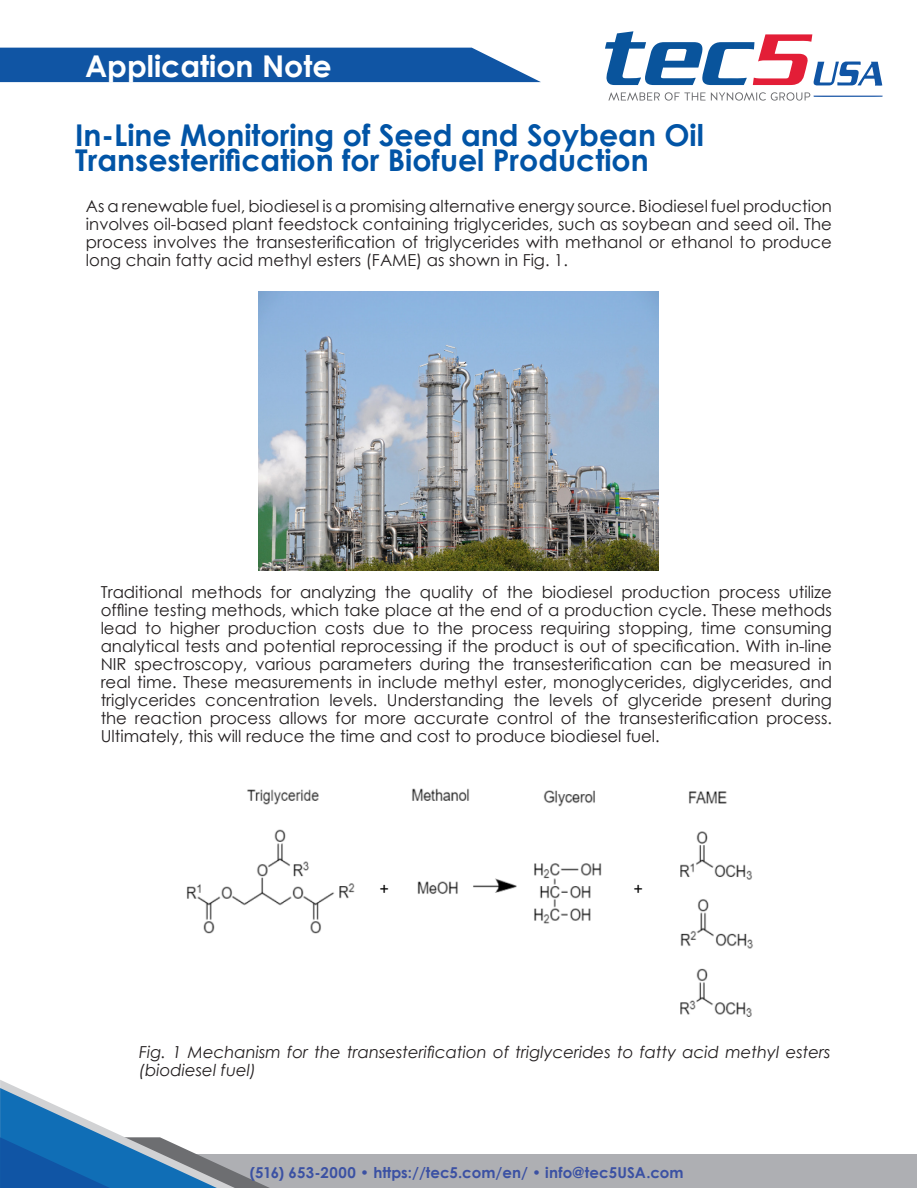
<style>
.page{position:relative;width:918px;height:1188px;background:#fff}
.page>*{position:absolute;margin:0;border:0;box-sizing:border-box;transform-origin:0 0}
.t1{font:700 30px "Century Gothic";color:#0154a6}
.t2{font:700 30px "Century Gothic";color:#fff}
.t3{font:18px "Calibri";color:#000}
.t4{font:16.5px/18px "Century Gothic";color:#231f20;text-align:justify}
.t5{font:italic 16.5px "Century Gothic";color:#231f20}
.t6{font:15px "Calibri";color:#000}
.t7{font:700 15px "Century Gothic";color:#3b51a3}
</style>
<div class="page">
<img style="left:186px;top:788px;width:567px;height:229px">
<img style="left:258px;top:292px;width:401px;height:278px">
<div style="left:0;top:1154px;width:917px;height:34px;background:#aeafb3"></div>
<svg style="left:0;top:1080px;width:270px;height:108px"></svg>
<div style="left:0;top:48px;width:541px;height:34px;background:#1055a4"></div>
<svg style="left:605px;top:31px;width:277px;height:55px"></svg>
<svg style="left:608px;top:92px;width:275px;height:9px"></svg>
<p class="t2" style="left:85px;top:43px;width:248px">Application Note</p>
<p class="t1" style="left:75px;top:112px;width:630px">In-Line Monitoring of Seed and Soybean Oil</p>
<p class="t1" style="left:75px;top:138px;width:575px">Transesterification for Biofuel Production</p>
<p class="t4" style="left:86px;top:197px;width:748px">As a renewable fuel, biodiesel is a promising alternative energy source. Biodiesel fuel production involves oil-based plant feedstock containing triglycerides, such as soybean and seed oil. The process involves the transesterification of triglycerides with methanol or ethanol to produce long chain fatty acid methyl esters (FAME) as shown in Fig. 1.</p>
<p class="t4" style="left:101px;top:583px;width:733px">Traditional methods for analyzing the quality of the biodiesel production process utilize offline testing methods, which take place at the end of a production cycle. These methods lead to higher production costs due to the process requiring stopping, time consuming analytical tests and potential reprocessing if the product is out of specification. With in-line NIR spectroscopy, various parameters during the transesterification can be measured in real time. These measurements in include methyl ester, monoglycerides, diglycerides, and triglycerides concentration levels. Understanding the levels of glyceride present during the reaction process allows for more accurate control of the transesterification process.<br>Ultimately, this will reduce the time and cost to produce biodiesel fuel.</p>
<p class="t3" style="left:380px;top:876px;width:10px">+</p>
<p class="t3" style="left:634px;top:876px;width:10px">+</p>
<p class="t5" style="left:139px;top:1040px;width:693px">Fig. 1 Mechanism for the transesterification of triglycerides to fatty acid methyl esters</p>
<p class="t6" style="left:181px;top:1043px;width:617px">Fig. 1 Mechanism for the transesterification of triglycerides to fatty acid methyl esters (biodiesel fuel)</p>
<p class="t5" style="left:139px;top:1058px;width:119px">(biodiesel fuel)</p>
<p class="t7" style="left:250px;top:1161px;width:435px">(516) 653-2000 • https://tec5.com/en/ • info@tec5USA.com</p>
</div>
